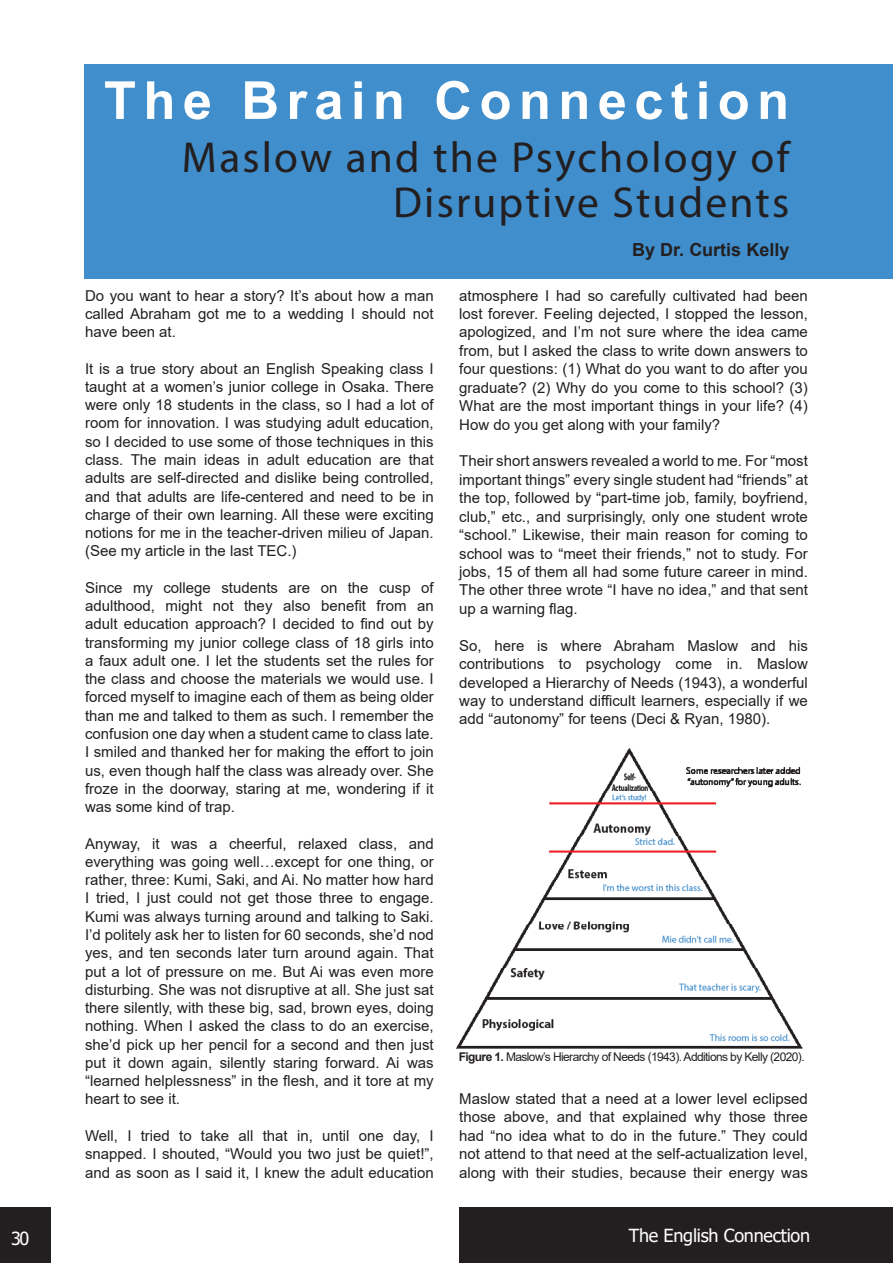
<style>
.page{position:relative;width:893px;height:1263px;background:#fff}
.page>*{position:absolute;margin:0;border:0;box-sizing:border-box;transform-origin:0 0}
.t1{font:700 52.5px "Arial";letter-spacing:.14em;color:#fff}
.t2{font:43.5px/45px "Myriad Pro";letter-spacing:.05em;color:#231f20;text-align:right}
.t3{font:18px "Tahoma";letter-spacing:-.015em;color:#fff}
.t4{font:700 18px "Arial";color:#231f20}
.t5{font:15px/18.3px "Arial";color:#231f20;text-align:justify}
.t6{font:12px "Arial";letter-spacing:-.05em;color:#231f20}
.s1{font-weight:700}
</style>
<div class="page">
<div style="left:0;top:1208px;width:50px;height:55px;background:#231f20"></div>
<div style="left:459px;top:1208px;width:434px;height:55px;background:#231f20"></div>
<div style="left:84px;top:64px;width:809px;height:215px;background:#408ecc"></div>
<img style="left:457px;top:748px;width:346px;height:301px">
<h1 class="t1" style="left:104px;top:63px;width:687px">The Brain Connection</h1>
<h2 class="t2" style="left:182px;top:135px;width:609px">Maslow and the Psychology of<br>Disruptive Students</h2>
<p class="t5" style="left:85px;top:286px;width:350px">Do you want to hear a story? It’s about how a man called Abraham got me to a wedding I should not have been at.</p>
<p class="t5" style="left:85px;top:359px;width:350px">It is a true story about an English Speaking class I taught at a women’s junior college in Osaka. There were only 18 students in the class, so I had a lot of room for innovation. I was studying adult education, so I decided to use some of those techniques in this class. The main ideas in adult education are that adults are self-directed and dislike being controlled, and that adults are life-centered and need to be in charge of their own learning. All these were exciting notions for me in the teacher-driven milieu of Japan. (See my article in the last TEC.)</p>
<p class="t5" style="left:85px;top:578px;width:350px">Since my college students are on the cusp of adulthood, might not they also benefit from an adult education approach? I decided to find out by transforming my junior college class of 18 girls into a faux adult one. I let the students set the rules for the class and choose the materials we would use. I forced myself to imagine each of them as being older than me and talked to them as such. I remember the confusion one day when a student came to class late.<br>I smiled and thanked her for making the effort to join us, even though half the class was already over. She froze in the doorway, staring at me, wondering if it was some kind of trap.</p>
<p class="t5" style="left:85px;top:834px;width:350px">Anyway, it was a cheerful, relaxed class, and everything was going well…except for one thing, or rather, three: Kumi, Saki, and Ai. No matter how hard I tried, I just could not get those three to engage.<br>Kumi was always turning around and talking to Saki.<br>I’d politely ask her to listen for 60 seconds, she’d nod yes, and ten seconds later turn around again. That put a lot of pressure on me. But Ai was even more disturbing. She was not disruptive at all. She just sat there silently, with these big, sad, brown eyes, doing nothing. When I asked the class to do an exercise, she’d pick up her pencil for a second and then just put it down again, silently staring forward. Ai was “learned helplessness” in the flesh, and it tore at my heart to see it.</p>
<p class="t5" style="left:85px;top:1126px;width:350px">Well, I tried to take all that in, until one day, I snapped. I shouted, “Would you two just be quiet!”, and as soon as I said it, I knew the adult education</p>
<p class="t4" style="left:632px;top:237px;width:159px">By Dr. Curtis Kelly</p>
<p class="t5" style="left:459px;top:286px;width:350px">atmosphere I had so carefully cultivated had been lost forever. Feeling dejected, I stopped the lesson, apologized, and I’m not sure where the idea came from, but I asked the class to write down answers to four questions: (1) What do you want to do after you graduate? (2) Why do you come to this school? (3)<br>What are the most important things in your life? (4)<br>How do you get along with your family?</p>
<p class="t5" style="left:459px;top:452px;width:350px">Their short answers revealed a world to me. For “most important things” every single student had “friends” at the top, followed by “part-time job, family, boyfriend, club,” etc., and surprisingly, only one student wrote “school.” Likewise, their main reason for coming to school was to “meet their friends,” not to study. For jobs, 15 of them all had some future career in mind.<br>The other three wrote “I have no idea,” and that sent up a warning flag.</p>
<p class="t5" style="left:459px;top:636px;width:350px">So, here is where Abraham Maslow and his contributions to psychology come in. Maslow developed a Hierarchy of Needs (1943), a wonderful way to understand difficult learners, especially if we add “autonomy” for teens (Deci &amp; Ryan, 1980).</p>
<p class="t6" style="left:459px;top:1049px;width:347px"><span class="s1">Figure 1.</span> Maslow’s Hierarchy of Needs (1943). Additions by Kelly (2020).</p>
<p class="t5" style="left:459px;top:1089px;width:350px">Maslow stated that a need at a lower level eclipsed those above, and that explained why those three had “no idea what to do in the future.” They could not attend to that need at the self-actualization level, along with their studies, because their energy was</p>
<p class="t3" style="left:11px;top:1226px;width:20px">30</p>
<p class="t3" style="left:629px;top:1223px;width:183px">The English Connection</p>
</div>
